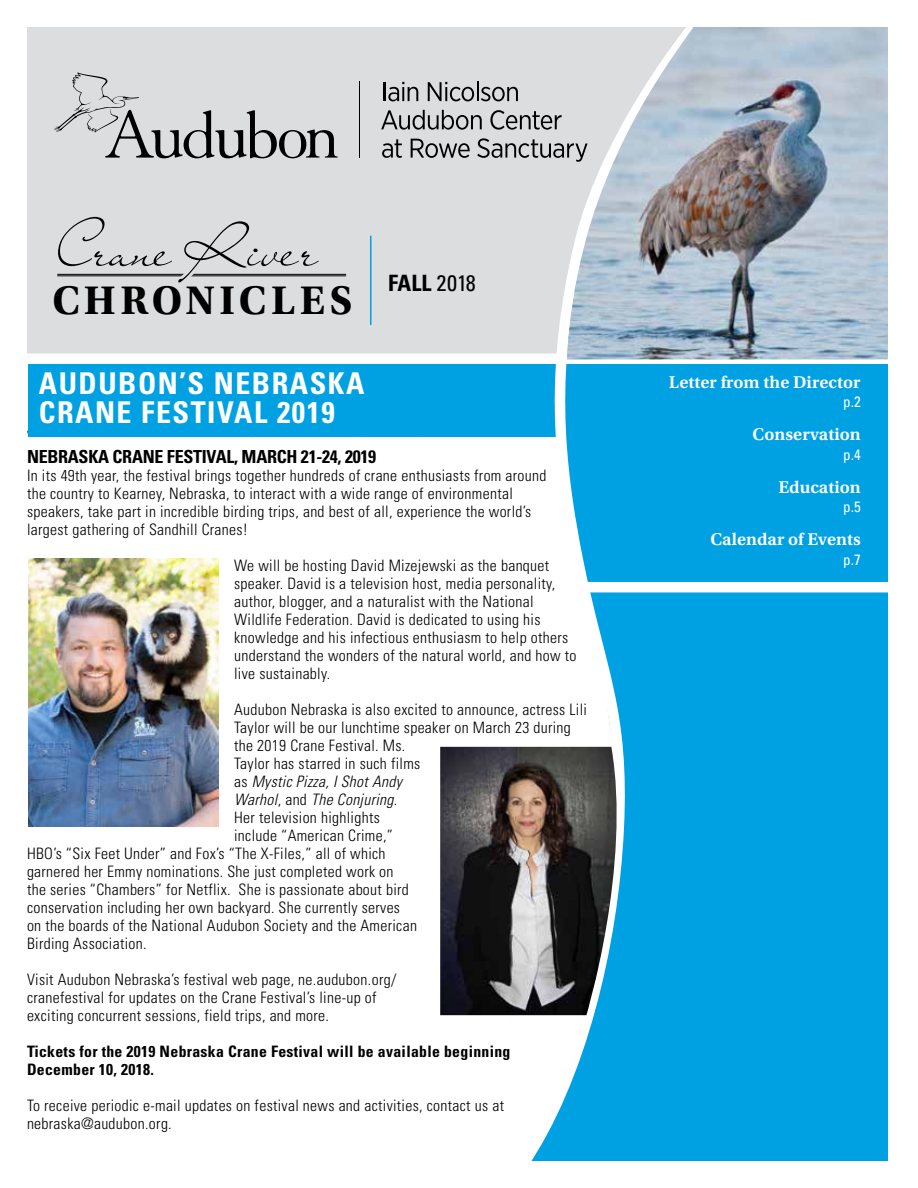
<style>
.page{position:relative;width:918px;height:1188px;background:#fff}
.page>*{position:absolute;margin:0;border:0;box-sizing:border-box;transform-origin:0 0}
.t1{font:87px "Top Script";color:#000}
.t2{font:700 42px "Utopia Std";letter-spacing:.11em;color:#000}
.t3{font:700 condensed 30px/28.5px "Univers LT Std";letter-spacing:.05em;color:#fff}
.t4{font:700 condensed 22.5px "Univers LT Std";color:#000}
.t5{font:18px "Utopia Std Semibold Capt";color:#fff}
.t6{font:700 condensed 18px "Univers LT Std";letter-spacing:-.015em;color:#000}
.t7{font:300 condensed 15.75px/18px "Univers LT Std";letter-spacing:.02em;color:#000}
.t8{font:700 condensed 15.75px/18px "Univers LT Std";letter-spacing:.02em;color:#000}
.t9{font:italic 300 condensed 15.75px "Univers LT Std";letter-spacing:.02em;color:#000}
.t10{font:condensed 15px "Univers LT Std";color:#fff}
.s1{font-weight:400}
.s2{font-style:normal}
</style>
<div class="page">
<div style="left:721px;top:972px;width:167px;height:189px;background:#00a1e2"></div>
<div style="left:721px;top:809px;width:167px;height:163px;background:#00a1e2"></div>
<div style="left:721px;top:437px;width:167px;height:372px;background:#00a1e2"></div>
<div style="left:28px;top:364px;width:864px;height:73px;background:#00a1e2"></div>
<div style="left:27px;top:27px;width:864px;height:326px;background:#dcddde"></div>
<hr style="left:370px;top:236px;width:1px;height:89px;background:#00a1e2">
<hr style="left:58px;top:274px;width:288px;height:1px;background:#000">
<hr style="left:58px;top:275px;width:288px;height:1px;background:#000">
<svg style="left:178px;top:273px;width:20px;height:4px"></svg>
<div style="left:579px;top:509px;width:322px;height:74px;background:#00a1e2"></div>
<div style="left:582px;top:582px;width:320px;height:10px;background:#fff"></div>
<svg style="left:507px;top:101px;width:214px;height:1060px"></svg>
<svg style="left:54px;top:73px;width:284px;height:85px"></svg>
<svg style="left:384px;top:82px;width:34px;height:19px"></svg>
<svg style="left:428px;top:82px;width:90px;height:19px"></svg>
<svg style="left:381px;top:110px;width:101px;height:20px"></svg>
<svg style="left:490px;top:110px;width:72px;height:20px"></svg>
<svg style="left:382px;top:139px;width:20px;height:19px"></svg>
<svg style="left:411px;top:139px;width:59px;height:19px"></svg>
<svg style="left:477px;top:138px;width:90px;height:24px"></svg>
<hr style="left:359px;top:82px;width:1px;height:76px;background:#000">
<img style="left:28px;top:559px;width:191px;height:267px">
<img style="left:440px;top:747px;width:178px;height:268px">
<img style="left:567px;top:27px;width:321px;height:332px">
<div style="left:888px;top:0;width:30px;height:1188px;background:#fff"></div>
<h1 class="t1" style="left:51px;top:206px;width:267px">Crane River</h1>
<h2 class="t2" style="left:53px;top:276px;width:302px">CHRONICLES</h2>
<h3 class="t3" style="left:39px;top:369px;width:327px">AUDUBON’S NEBRASKA<br>CRANE FESTIVAL 2019</h3>
<h3 class="t4" style="left:388px;top:270px;width:89px">FALL <span class="s1">2018</span></h3>
<p class="t6" style="left:27px;top:445px;width:351px">NEBRASKA CRANE FESTIVAL, MARCH 21-24, 2019</p>
<p class="t7" style="left:27px;top:466px;width:521px">In its 49th year, the festival brings together hundreds of crane enthusiasts from around the country to Kearney, Nebraska, to interact with a wide range of environmental speakers, take part in incredible birding trips, and best of all, experience the world’s largest gathering of Sandhill Cranes!</p>
<p class="t7" style="left:234px;top:556px;width:344px">We will be hosting David Mizejewski as the banquet speaker. David is a television host, media personality, author, blogger, and a naturalist with the National Wildlife Federation. David is dedicated to using his knowledge and his infectious enthusiasm to help others understand the wonders of the natural world, and how to live sustainably.</p>
<p class="t7" style="left:234px;top:700px;width:354px">Audubon Nebraska is also excited to announce, actress Lili</p>
<p class="t7" style="left:234px;top:718px;width:338px">Taylor will be our lunchtime speaker on March 23 during</p>
<p class="t7" style="left:234px;top:736px;width:173px">the 2019 Crane Festival. Ms.</p>
<p class="t7" style="left:234px;top:754px;width:188px">Taylor has starred in such films</p>
<p class="t9" style="left:234px;top:772px;width:169px"><span class="s2">as</span> Mystic Pizza, I Shot Andy</p>
<p class="t9" style="left:234px;top:790px;width:165px">Warhol<span class="s2">, and</span> The Conjuring<span class="s2">.</span></p>
<p class="t7" style="left:234px;top:808px;width:147px">Her television highlights</p>
<p class="t7" style="left:234px;top:826px;width:160px">include “American Crime,”</p>
<p class="t7" style="left:27px;top:844px;width:360px">HBO’s “Six Feet Under” and Fox’s “The X-Files,” all of which</p>
<p class="t7" style="left:27px;top:862px;width:368px">garnered her Emmy nominations. She just completed work on</p>
<p class="t7" style="left:27px;top:880px;width:383px">the series “Chambers” for Netflix. She is passionate about bird</p>
<p class="t7" style="left:27px;top:898px;width:375px">conservation including her own backyard. She currently serves</p>
<p class="t7" style="left:27px;top:916px;width:392px">on the boards of the National Audubon Society and the American</p>
<p class="t7" style="left:27px;top:934px;width:121px">Birding Association.</p>
<p class="t7" style="left:27px;top:970px;width:371px">Visit Audubon Nebraska’s festival web page, ne.audubon.org/ cranefestival for updates on the Crane Festival’s line-up of exciting concurrent sessions, field trips, and more.</p>
<p class="t8" style="left:27px;top:1042px;width:485px">Tickets for the 2019 Nebraska Crane Festival will be available beginning<br>December 10, 2018.</p>
<p class="t7" style="left:27px;top:1096px;width:479px">To receive periodic e-mail updates on festival news and activities, contact us at nebraska@audubon.org.</p>
<p class="t5" style="left:669px;top:372px;width:193px">Letter from the Director</p>
<p class="t10" style="left:843px;top:392px;width:19px">p.2</p>
<p class="t5" style="left:753px;top:424px;width:110px">Conservation</p>
<p class="t10" style="left:843px;top:445px;width:19px">p.4</p>
<p class="t5" style="left:778px;top:477px;width:84px">Education</p>
<p class="t10" style="left:843px;top:497px;width:19px">p.5</p>
<p class="t5" style="left:711px;top:529px;width:152px">Calendar of Events</p>
<p class="t10" style="left:843px;top:550px;width:19px">p.7</p>
</div>
